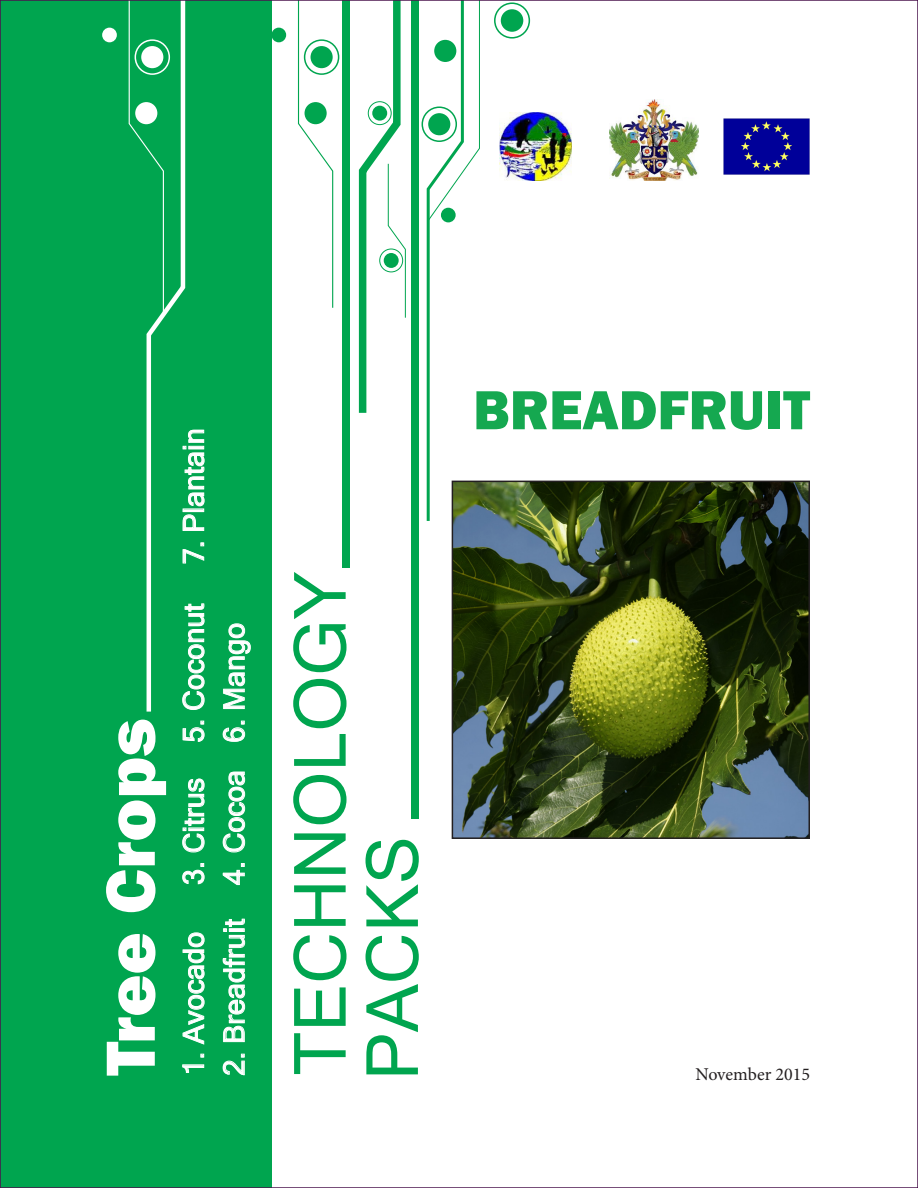
<style>
.page{position:relative;width:918px;height:1188px;background:#fff}
.page>*{position:absolute;margin:0;border:0;box-sizing:border-box;transform-origin:0 0}
.t1{font:72px/72.3px "Microsoft Sans Serif";color:#00a54f}
.t2{font:72px "Franklin Gothic URW Hea";color:#fff}
.t3{font:800 57px "Franklin Gothic";color:#15a850}
.t4{font:28.8px "Microsoft Sans Serif";color:#fff}
.t5{font:18px "Minion Pro";color:#231f20}
</style>
<div class="page">
<div style="left:0;top:0;width:271px;height:1188px;background:#00a54f"></div>
<div style="left:342px;top:0;width:8px;height:567px;background:#00a54f"></div>
<div style="left:411px;top:0;width:8px;height:819px;background:#00a54f"></div>
<svg style="left:297px;top:3px;width:37px;height:305px"></svg>
<svg style="left:358px;top:3px;width:48px;height:410px"></svg>
<svg style="left:425px;top:3px;width:55px;height:521px"></svg>
<svg style="left:182px;top:1064px;width:22px;height:9px"></svg>
<svg style="left:182px;top:932px;width:23px;height:113px"></svg>
<svg style="left:223px;top:1054px;width:22px;height:21px"></svg>
<svg style="left:223px;top:918px;width:22px;height:124px"></svg>
<svg style="left:182px;top:863px;width:23px;height:22px"></svg>
<svg style="left:182px;top:778px;width:23px;height:75px"></svg>
<svg style="left:223px;top:863px;width:22px;height:22px"></svg>
<svg style="left:223px;top:771px;width:22px;height:82px"></svg>
<svg style="left:223px;top:721px;width:22px;height:21px"></svg>
<svg style="left:223px;top:623px;width:28px;height:86px"></svg>
<div style="left:434px;top:40px;width:22px;height:22px;background:#00a54f;border-radius:50%"></div>
<div style="left:305px;top:102px;width:22px;height:22px;background:#00a54f;border-radius:50%"></div>
<div style="left:441px;top:208px;width:15px;height:14px;background:#00a54f;border-radius:50%"></div>
<div style="left:271px;top:28px;width:15px;height:14px;background:#00a54f;border-radius:50%"></div>
<svg style="left:128px;top:3px;width:77px;height:739px"></svg>
<div style="left:135px;top:102px;width:22px;height:22px;background:#fff;border-radius:50%"></div>
<div style="left:141px;top:46px;width:22px;height:22px;background:#fff;border-radius:50%"></div>
<div style="left:135px;top:39px;width:35px;height:36px;border:2px solid #fff;border-radius:50%"></div>
<div style="left:102px;top:28px;width:15px;height:14px;background:#fff;border-radius:50%"></div>
<div style="left:428px;top:113px;width:22px;height:22px;background:#00a54f;border-radius:50%"></div>
<div style="left:422px;top:106px;width:35px;height:36px;border:2px solid #00a54f;border-radius:50%"></div>
<div style="left:501px;top:9px;width:22px;height:23px;background:#00a54f;border-radius:50%"></div>
<div style="left:494px;top:2px;width:36px;height:37px;border:2px solid #00a54f;border-radius:50%"></div>
<div style="left:311px;top:46px;width:22px;height:22px;background:#00a54f;border-radius:50%"></div>
<div style="left:304px;top:39px;width:35px;height:36px;border:2px solid #00a54f;border-radius:50%"></div>
<div style="left:372px;top:106px;width:15px;height:15px;background:#00a54f;border-radius:50%"></div>
<div style="left:368px;top:101px;width:24px;height:24px;border:1px solid #00a54f;border-radius:50%"></div>
<div style="left:384px;top:253px;width:15px;height:15px;background:#00a54f;border-radius:50%"></div>
<div style="left:379px;top:249px;width:24px;height:23px;border:1px solid #00a54f;border-radius:50%"></div>
<img style="left:455px;top:484px;width:352px;height:352px">
<div style="left:452px;top:481px;width:358px;height:358px;border:2px solid #231f20"></div>
<img style="left:500px;top:112px;width:72px;height:69px">
<img style="left:609px;top:99px;width:90px;height:82px">
<img style="left:723px;top:119px;width:87px;height:55px">
<p class="t2" style="left:84px;top:1076px;width:359px;rotate:-90deg">Tree Crops</p>
<p class="t4" style="left:177px;top:564px;width:138px;rotate:-90deg">7. Plantain</p>
<p class="t4" style="left:177px;top:743px;width:140px;rotate:-90deg">5. Coconut</p>
<p class="t4" style="left:218px;top:743px;width:121px;rotate:-90deg">6. Mango</p>
<p class="t4" style="left:177px;top:885px;width:109px;rotate:-90deg">3. Citrus</p>
<p class="t4" style="left:218px;top:885px;width:116px;rotate:-90deg">4. Cocoa</p>
<p class="t4" style="left:177px;top:1076px;width:145px;rotate:-90deg">1. Avocado</p>
<p class="t4" style="left:218px;top:1076px;width:158px;rotate:-90deg">2. Breadfruit</p>
<p class="t1" style="left:284px;top:1080px;width:510px;rotate:-90deg">TECHNOLOGY<br>PACKS</p>
<p class="t3" style="left:473px;top:373px;width:338px">BREADFRUIT</p>
<p class="t5" style="left:696px;top:1062px;width:116px">November 2015</p>
</div>
